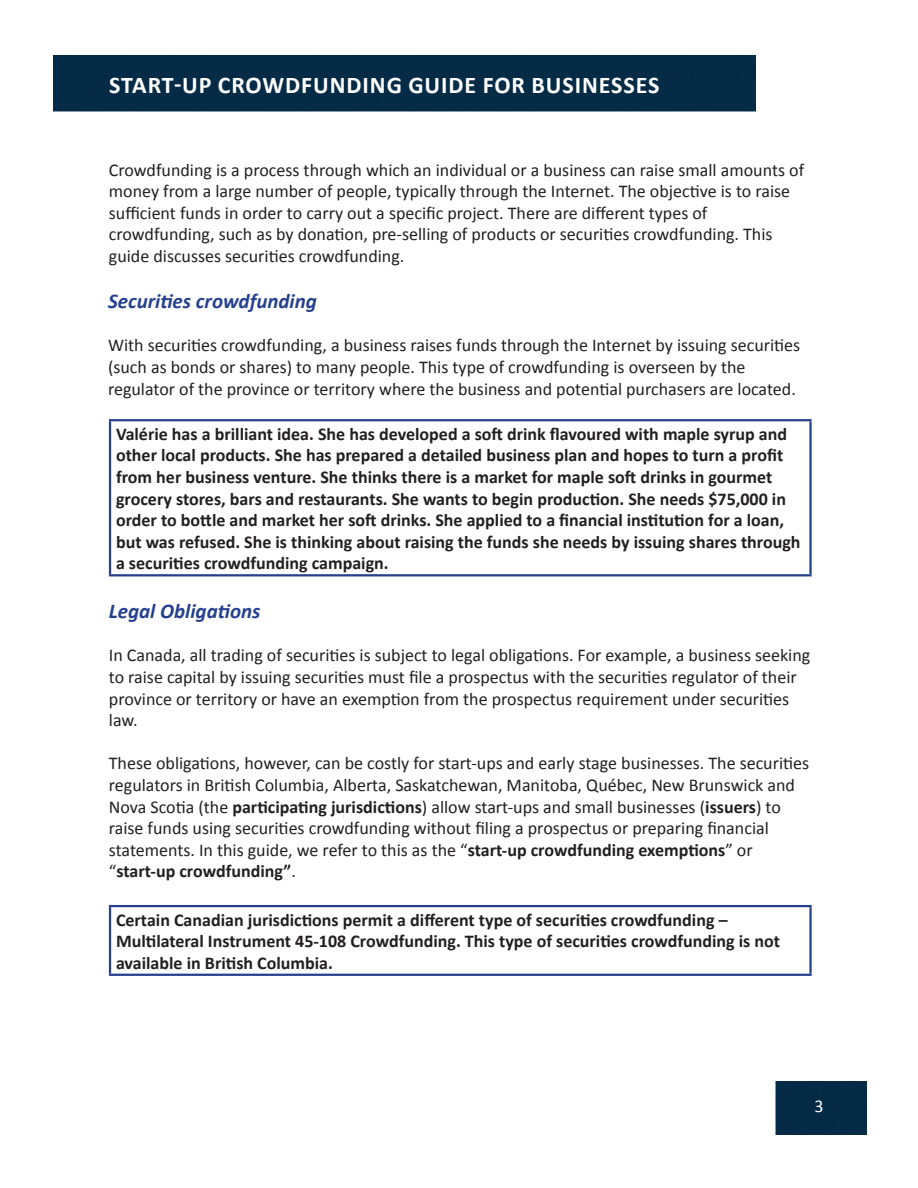
<style>
.page{position:relative;width:918px;height:1188px;background:#fff}
.page>*{position:absolute;margin:0;border:0;box-sizing:border-box;transform-origin:0 0}
.t1{font:700 27px "Calibri";color:#fff}
.t2{font:700 24px "Calibri";letter-spacing:.04em;color:#fff}
.t3{font:italic 700 21px "Calibri";color:#25408f}
.t4{font:18px/21.6px "Calibri";color:#231f20}
.t5{font:700 18px/21.6px "Calibri";color:#231f20}
.t6{font:18px "Calibri";color:#fff}
.s1{font-weight:700}
</style>
<div class="page">
<div style="left:775px;top:1082px;width:92px;height:52px;background:#052b46"></div>
<div style="left:54px;top:56px;width:702px;height:56px;background:#052b46"></div>
<hr style="left:109px;top:419px;width:703px;height:2px;background:#253f8e">
<hr style="left:109px;top:421px;width:2px;height:153px;background:#253f8e">
<hr style="left:809px;top:421px;width:3px;height:153px;background:#253f8e">
<hr style="left:109px;top:574px;width:703px;height:2px;background:#253f8e">
<hr style="left:109px;top:905px;width:703px;height:2px;background:#253f8e">
<hr style="left:109px;top:907px;width:2px;height:67px;background:#253f8e">
<hr style="left:809px;top:907px;width:3px;height:67px;background:#253f8e">
<hr style="left:109px;top:974px;width:703px;height:2px;background:#253f8e">
<p class="t1" style="left:108px;top:66px;width:179px">INTRODUCTION</p>
<p class="t2" style="left:109px;top:70px;width:552px">START-UP CROWDFUNDING GUIDE FOR BUSINESSES</p>
<p class="t4" style="left:109px;top:159px;width:697px">Crowdfunding is a process through which an individual or a business can raise small amounts of money from a large number of people, typically through the Internet. The objective is to raise sufficient funds in order to carry out a specific project. There are different types of crowdfunding, such as by donation, pre-selling of products or securities crowdfunding. This guide discusses securities crowdfunding.</p>
<p class="t3" style="left:108px;top:288px;width:210px">Securities crowdfunding</p>
<p class="t4" style="left:108px;top:335px;width:694px">With securities crowdfunding, a business raises funds through the Internet by issuing securities (such as bonds or shares) to many people. This type of crowdfunding is overseen by the regulator of the province or territory where the business and potential purchasers are located.</p>
<p class="t5" style="left:116px;top:423px;width:686px">Valérie has a brilliant idea. She has developed a soft drink flavoured with maple syrup and other local products. She has prepared a detailed business plan and hopes to turn a profit from her business venture. She thinks there is a market for maple soft drinks in gourmet grocery stores, bars and restaurants. She wants to begin production. She needs $75,000 in order to bottle and market her soft drinks. She applied to a financial institution for a loan, but was refused. She is thinking about raising the funds she needs by issuing shares through a securities crowdfunding campaign.</p>
<p class="t3" style="left:109px;top:598px;width:153px">Legal Obligations</p>
<p class="t4" style="left:109px;top:645px;width:703px">In Canada, all trading of securities is subject to legal obligations. For example, a business seeking to raise capital by issuing securities must file a prospectus with the securities regulator of their province or territory or have an exemption from the prospectus requirement under securities law.</p>
<p class="t4" style="left:109px;top:753px;width:702px">These obligations, however, can be costly for start-ups and early stage businesses. The securities regulators in British Columbia, Alberta, Saskatchewan, Manitoba, Québec, New Brunswick and Nova Scotia (the <span class="s1">participating jurisdictions</span>) allow start-ups and small businesses (<span class="s1">issuers</span>) to raise funds using securities crowdfunding without filing a prospectus or preparing financial statements. In this guide, we refer to this as the “<span class="s1">start-up crowdfunding exemptions</span>” or “<span class="s1">start-up crowdfunding”</span>.</p>
<p class="t5" style="left:116px;top:909px;width:613px">Certain Canadian jurisdictions permit a different type of securities crowdfunding –</p>
<p class="t5" style="left:116px;top:930px;width:666px">Multilateral Instrument 45-108 Crowdfunding. This type of securities crowdfunding is not available in British Columbia.</p>
<p class="t6" style="left:814px;top:1094px;width:11px">3</p>
</div>
